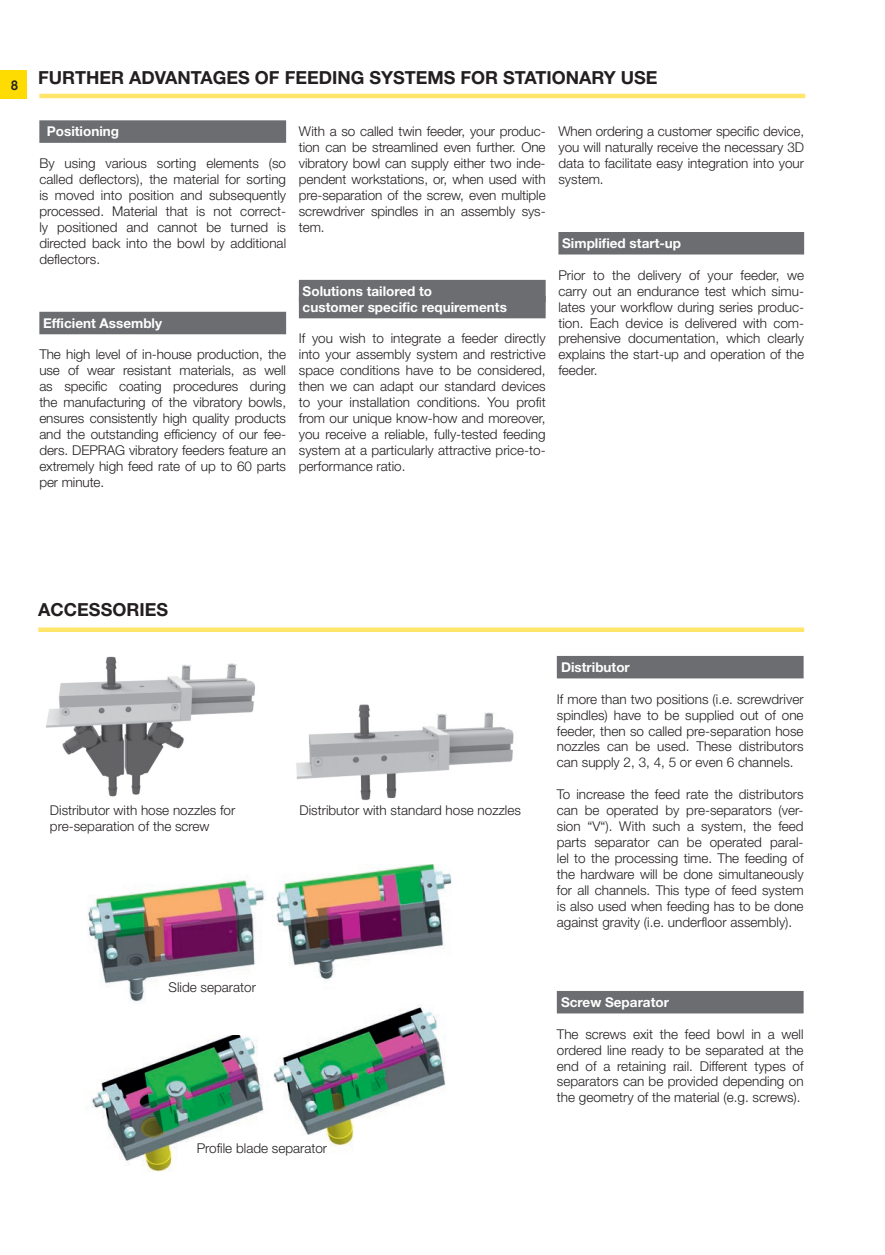
<style>
.page{position:relative;width:885px;height:1255px;background:#fff}
.page>*{position:absolute;margin:0;border:0;box-sizing:border-box;transform-origin:0 0}
.t1{font:700 18px "Helvetica Neue LT Std";color:#231f20}
.t2{font:300 13.5px/15.9px "Helvetica Neue LT Std";color:#231f20;text-align:justify}
.t3{font:700 13.5px/15.9px "Helvetica Neue LT Std";color:#fff}
</style>
<div class="page">
<div style="left:0;top:70px;width:27px;height:28px;background:#ffdc01"></div>
<hr style="left:39px;top:94px;width:766px;height:4px;background:#ffe569">
<div style="left:38px;top:627px;width:766px;height:5px;background:#ffe569"></div>
<div style="left:39px;top:120px;width:247px;height:23px;background:#6c6d70"></div>
<div style="left:39px;top:312px;width:247px;height:22px;background:#6c6d70"></div>
<div style="left:299px;top:280px;width:246px;height:22px;background:#6c6d70"></div>
<div style="left:299px;top:296px;width:246px;height:22px;background:#6c6d70"></div>
<div style="left:558px;top:232px;width:246px;height:22px;background:#6c6d70"></div>
<img style="left:88px;top:876px;width:177px;height:126px">
<img style="left:276px;top:864px;width:176px;height:117px">
<img style="left:90px;top:1035px;width:184px;height:137px">
<img style="left:274px;top:1005px;width:172px;height:142px">
<img style="left:46px;top:656px;width:209px;height:141px">
<img style="left:296px;top:704px;width:218px;height:97px">
<div style="left:556px;top:656px;width:247px;height:22px;background:#6c6d70"></div>
<div style="left:556px;top:990px;width:247px;height:23px;background:#6c6d70"></div>
<h1 class="t1" style="left:11px;top:67px;width:647px"><sub>8</sub> FURTHER ADVANTAGES OF FEEDING SYSTEMS FOR STATIONARY USE</h1>
<p class="t3" style="left:47px;top:123px;width:74px">Positioning</p>
<p class="t2" style="left:39px;top:155px;width:248px">By using various sorting elements (so called deflectors), the material for sorting is moved into position and subsequently processed. Material that is not correct&shy;ly positioned and cannot be turned is directed back into the bowl by additional deflectors.</p>
<p class="t2" style="left:299px;top:123px;width:248px">With a so called twin feeder, your produc&shy;tion can be streamlined even further. One vibratory bowl can supply either two inde&shy;pendent workstations, or, when used with pre-separation of the screw, even multiple screwdriver spindles in an assembly sys&shy;tem.</p>
<p class="t2" style="left:558px;top:123px;width:247px">When ordering a customer specific device, you will naturally receive the necessary 3D data to facilitate easy integration into your system.</p>
<p class="t3" style="left:562px;top:235px;width:120px">Simplified start-up</p>
<p class="t2" style="left:558px;top:266px;width:247px">Prior to the delivery of your feeder, we carry out an endurance test which simu&shy;lates your workflow during series produc&shy;tion. Each device is delivered with com&shy;prehensive documentation, which clearly explains the start-up and operation of the feeder.</p>
<p class="t3" style="left:302px;top:282px;width:206px">Solutions tailored to<br>customer specific requirements</p>
<p class="t2" style="left:299px;top:330px;width:248px">If you wish to integrate a feeder directly into your assembly system and restrictive space conditions have to be considered, then we can adapt our standard devices to your installation conditions. You profit from our unique know-how and moreover, you receive a reliable, fully-tested feeding system at a particularly attractive price-to&shy;performance ratio.</p>
<p class="t3" style="left:43px;top:314px;width:120px">Efficient Assembly</p>
<p class="t2" style="left:39px;top:346px;width:248px">The high level of in-house production, the use of wear resistant materials, as well as specific coating procedures during the manufacturing of the vibratory bowls, ensures consistently high quality products and the outstanding efficiency of our fee&shy;ders. DEPRAG vibratory feeders feature an extremely high feed rate of up to 60 parts per minute.</p>
<h1 class="t1" style="left:38px;top:598px;width:131px">ACCESSORIES</h1>
<p class="t2" style="left:50px;top:801px;width:187px">Distributor with hose nozzles for pre-separation of the screw</p>
<p class="t2" style="left:299px;top:801px;width:223px">Distributor with standard hose nozzles</p>
<p class="t2" style="left:168px;top:978px;width:89px">Slide separator</p>
<p class="t2" style="left:197px;top:1139px;width:132px">Profile blade separator</p>
<p class="t3" style="left:561px;top:658px;width:70px">Distributor</p>
<p class="t2" style="left:556px;top:690px;width:248px">If more than two positions (i.e. screwdriver spindles) have to be supplied out of one feeder, then so called pre-separation hose nozzles can be used. These distributors can supply 2, 3, 4, 5 or even 6 channels.</p>
<p class="t2" style="left:556px;top:786px;width:248px">To increase the feed rate the distributors can be operated by pre-separators (ver&shy;sion “V“). With such a system, the feed parts separator can be operated paral&shy;lel to the processing time. The feeding of the hardware will be done simultaneously for all channels. This type of feed system is also used when feeding has to be done against gravity (i.e. underfloor assembly).</p>
<p class="t3" style="left:561px;top:993px;width:109px">Screw Separator</p>
<p class="t2" style="left:556px;top:1025px;width:248px">The screws exit the feed bowl in a well ordered line ready to be separated at the end of a retaining rail. Different types of separators can be provided depending on the geometry of the material (e.g. screws).</p>
</div>
